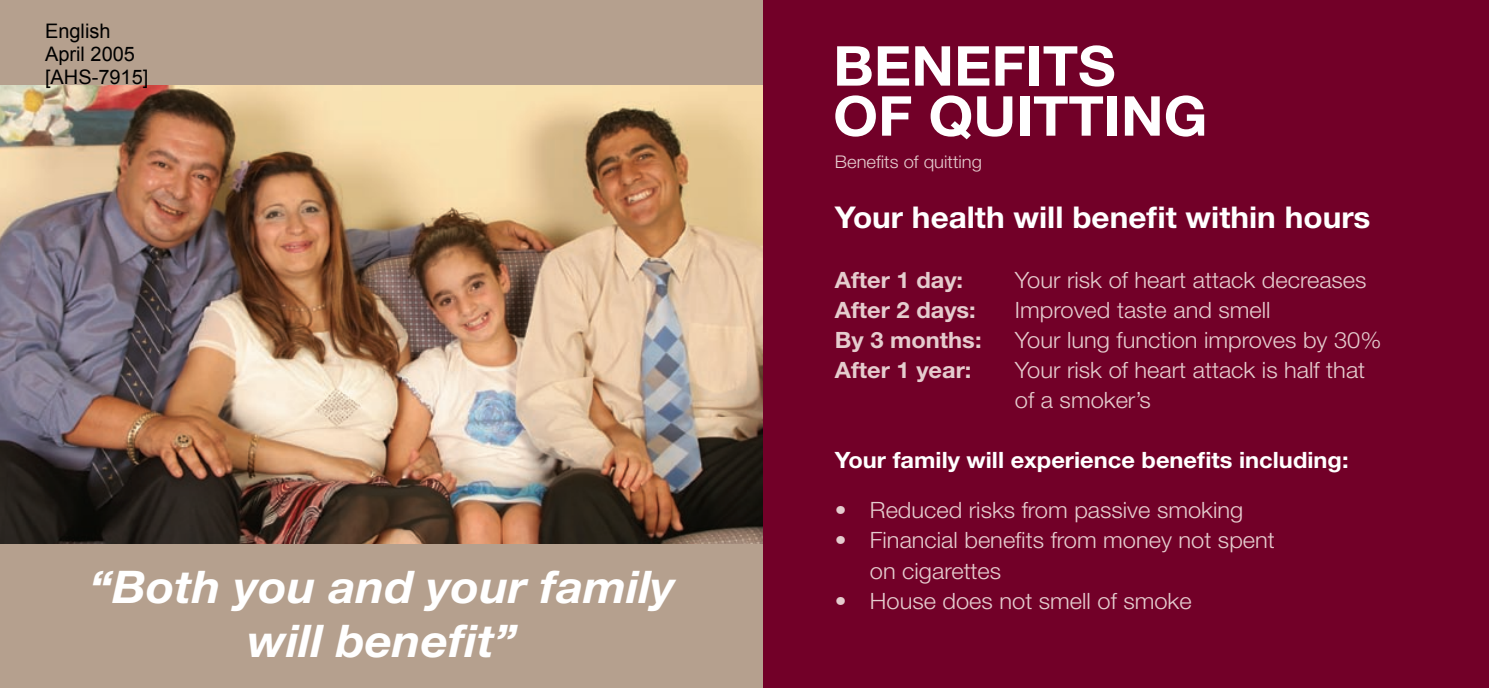
<style>
.page{position:relative;width:1489px;height:688px;background:#fff}
.page>*{position:absolute;margin:0;border:0;box-sizing:border-box;transform-origin:0 0}
.t1{font:700 55px/50px "Helvetica Neue";color:#fff;scale:1.05 1}
.t2{font:italic 700 45px/54px "Helvetica Neue";color:#fff;text-align:center;scale:1.05 1}
.t3{font:700 30px "Helvetica Neue";color:#fff;scale:1.05 1}
.t4{font:300 22.5px/30px "Helvetica Neue";color:#e5ccce;scale:1.05 1}
.t5{font:700 22.5px "Helvetica Neue";color:#e5ccce;scale:1.05 1}
.t6{font:700 22.5px "Helvetica Neue";color:#fff;scale:1.05 1}
.t7{font:20px/22.8px "Arial";color:#000}
.t8{font:300 17.5px "Helvetica Neue";color:#e5ccce;scale:1.05 1}
</style>
<div class="page">
<div style="left:0;top:0;width:775px;height:687px;background:#b5a08e"></div>
<img style="left:0;top:85px;width:763px;height:458px">
<div style="left:763px;top:0;width:725px;height:687px;background:#720028"></div>
<p class="t7" style="left:45px;top:20px;width:105px">English<br>April 2005 [AHS-7915]</p>
<p class="t2" style="left:90px;top:558px;width:559px">“Both you and your family will benefit”</p>
<p class="t1" style="left:833px;top:40px;width:358px">BENEFITS<br>OF QUITTING</p>
<p class="t8" style="left:834px;top:151px;width:141px">Benefits of quitting</p>
<p class="t3" style="left:834px;top:199px;width:511px">Your health will benefit within hours</p>
<p class="t5" style="left:834px;top:266px;width:124px">After 1 day:</p>
<p class="t4" style="left:1014px;top:264px;width:336px">Your risk of heart attack decreases</p>
<p class="t5" style="left:834px;top:296px;width:136px">After 2 days:</p>
<p class="t4" style="left:1014px;top:294px;width:245px">Improved taste and smell</p>
<p class="t5" style="left:834px;top:326px;width:141px">By 3 months:</p>
<p class="t4" style="left:1014px;top:324px;width:350px">Your lung function improves by 30%</p>
<p class="t5" style="left:834px;top:356px;width:132px">After 1 year:</p>
<p class="t4" style="left:1014px;top:354px;width:335px">Your risk of heart attack is half that of a smoker’s</p>
<p class="t6" style="left:834px;top:446px;width:490px">Your family will experience benefits including:</p>
<p class="t4" style="left:834px;top:494px;width:390px">• Reduced risks from passive smoking</p>
<p class="t4" style="left:869px;top:524px;width:387px;text-indent:-35px">• Financial benefits from money not spent on cigarettes</p>
<p class="t4" style="left:834px;top:584px;width:341px">• House does not smell of smoke</p>
</div>
